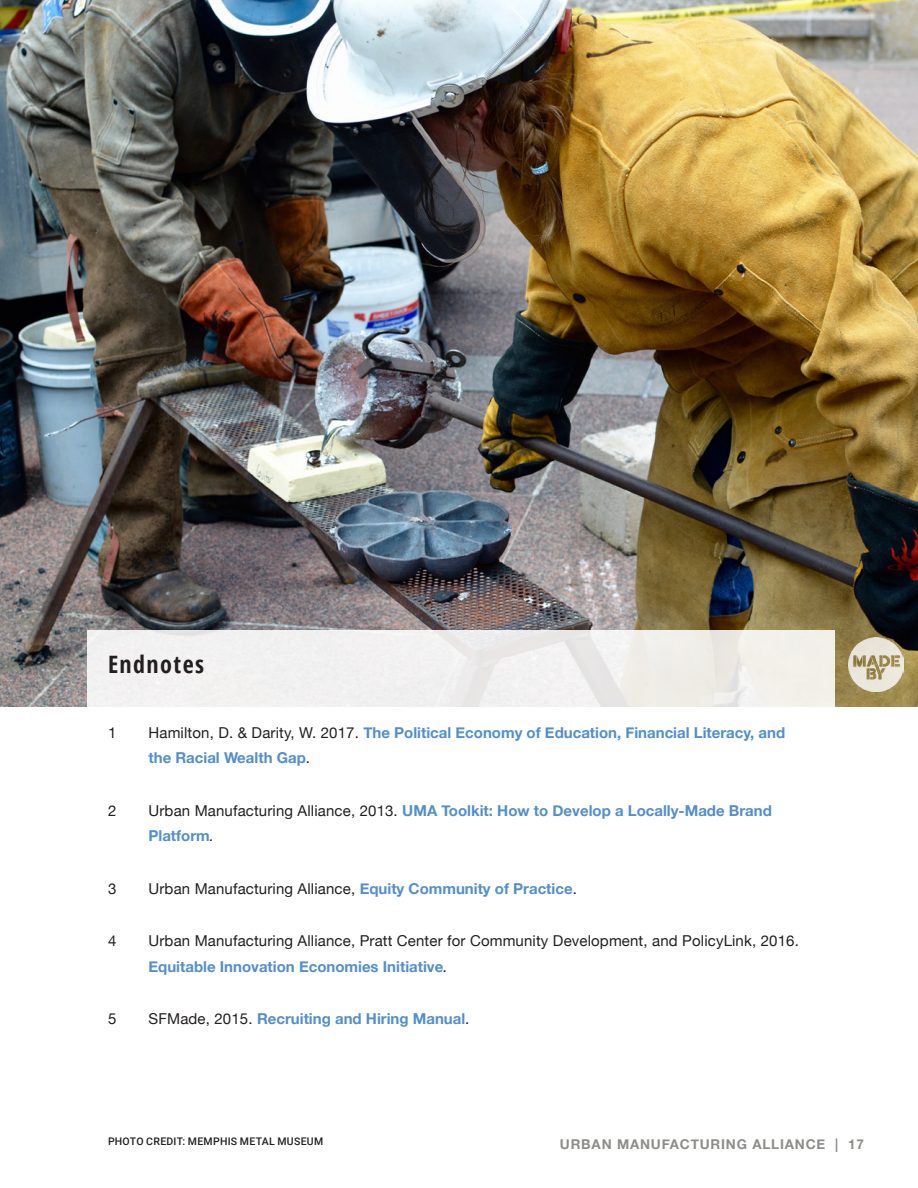
<style>
.page{position:relative;width:918px;height:1188px;background:#fff}
.page>*{position:absolute;margin:0;border:0;box-sizing:border-box;transform-origin:0 0}
.t1{font:700 24px "Open Sans Condensed";letter-spacing:.06em;color:#231f20}
.UMA_Endnotes{font:700 15px/25.5px "Helvetica Neue";color:#538fcb}
.UMA_Endnotes-2{font:15px/25.5px "Helvetica Neue";letter-spacing:.01em;color:#231f20}
.t2{font:700 13.5px "Helvetica Neue";letter-spacing:.06em;color:#8d8d8a}
.t3{font:500 10.5px "Roboto";letter-spacing:.025em;color:#231f20}
.s1{font-weight:400;color:#231f20}
.s2{font-weight:400;font-style:italic;color:#231f20}
.s3{font-weight:700;color:#538fcb}
.s4{font-style:italic}
</style>
<div class="page">
<img style="left:0;top:0;width:918px;height:706px">
<svg style="left:88px;top:630px;width:747px;height:77px;fill:#f1f0f0"></svg>
<img style="left:849px;top:637px;width:54px;height:54px">
<p class="t1" style="left:108px;top:648px;width:98px">Endnotes</p>
<p class="UMA_Endnotes-2" style="left:108px;top:721px;width:10px">1</p>
<p class="UMA_Endnotes" style="left:148px;top:720px;width:638px"><span class="s1">Hamilton, D. &amp; Darity, W. 2017.</span> The Political Economy of Education, Financial Literacy, and the Racial Wealth Gap<span class="s1">.</span></p>
<p class="UMA_Endnotes-2" style="left:108px;top:799px;width:10px">2</p>
<p class="UMA_Endnotes" style="left:148px;top:798px;width:625px"><span class="s1">Urban Manufacturing Alliance, 2013.</span> UMA Toolkit: How to Develop a Locally-Made Brand<br>Platform<span class="s2">.</span></p>
<p class="UMA_Endnotes-2" style="left:108px;top:877px;width:10px">3</p>
<p class="UMA_Endnotes-2" style="left:148px;top:877px;width:430px">Urban Manufacturing Alliance, <span class="s3">Equity Community of Practice</span>.</p>
<p class="UMA_Endnotes-2" style="left:108px;top:929px;width:10px">4</p>
<p class="UMA_Endnotes-2" style="left:148px;top:929px;width:652px">Urban Manufacturing Alliance, Pratt Center for Community Development, and PolicyLink, 2016.<br><span class="s3">Equitable Innovation Economies Initiative</span><span class="s4">.</span></p>
<p class="UMA_Endnotes-2" style="left:108px;top:1007px;width:10px">5</p>
<p class="UMA_Endnotes" style="left:148px;top:1007px;width:322px"><span class="s1">SFMade, 2015.</span> Recruiting and Hiring Manual<span class="s1">.</span></p>
<p class="t3" style="left:108px;top:1134px;width:217px">PHOTO CREDIT: MEMPHIS METAL MUSEUM</p>
<p class="t2" style="left:560px;top:1133px;width:306px">URBAN MANUFACTURING ALLIANCE | 17</p>
</div>
